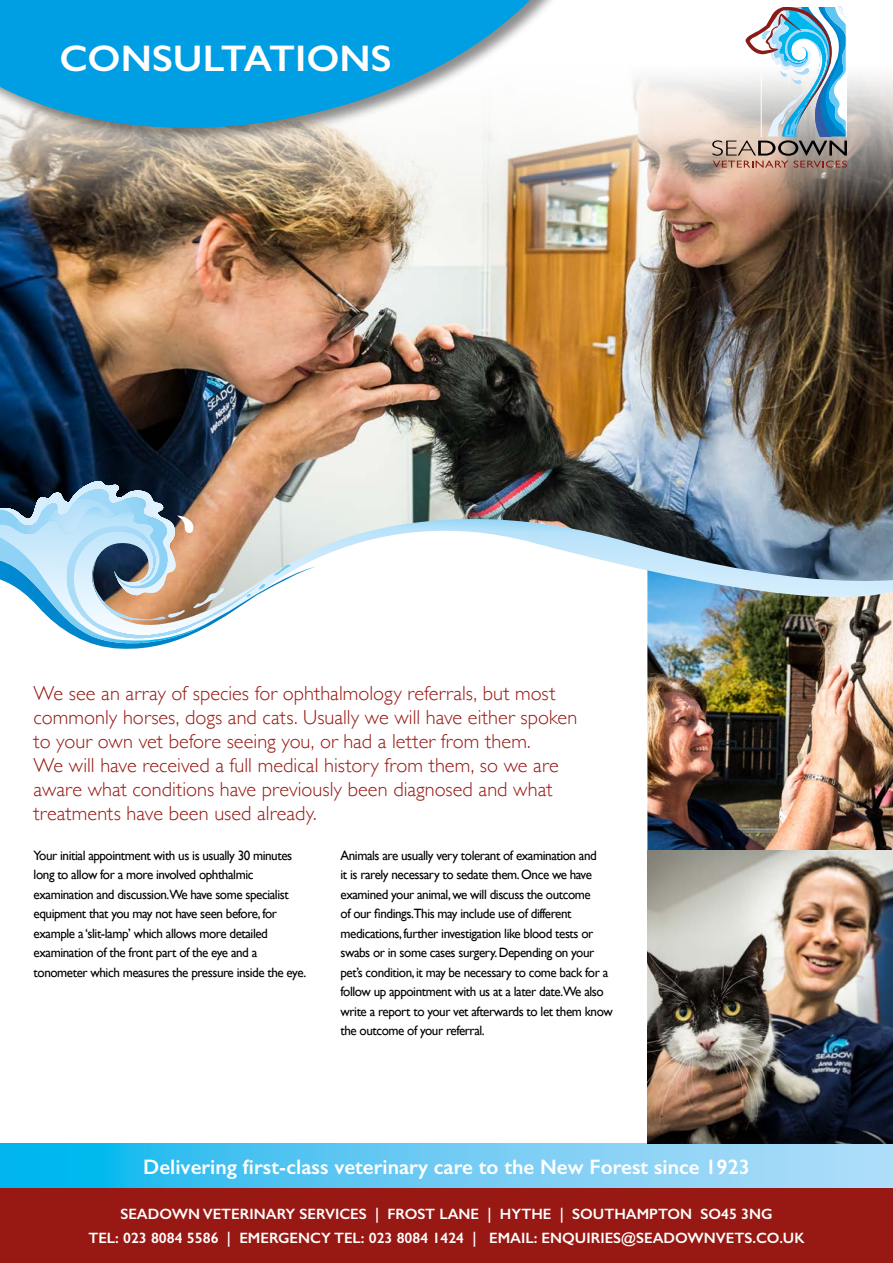
<style>
.page{position:relative;width:893px;height:1263px;background:#fff}
.page>*{position:absolute;margin:0;border:0;box-sizing:border-box;transform-origin:0 0}
.t1{font:600 37.2px "Gill Sans";color:#fff;scale:1.05 1}
.t2{font:600 21px "Gill Sans";color:#fff}
.t3{font:300 20.25px/24px "Gill Sans";letter-spacing:.005em;color:#981813}
.t4{font:600 15px/24px "Gill Sans";color:#fff;text-align:center}
.t5{font:13.5px/19.5px "Gill Sans";letter-spacing:-.035em;color:#000}
</style>
<div class="page">
<img style="left:0;top:213px;width:893px;height:273px">
<img style="left:0;top:76px;width:893px;height:137px">
<svg style="left:0;top:1144px;width:893px;height:44px;background:#64caf3"></svg>
<div style="left:0;top:1188px;width:893px;height:75px;background:#981813"></div>
<img style="left:647px;top:652px;width:246px;height:492px">
<img style="left:315px;top:486px;width:578px;height:166px">
<svg style="left:0;top:481px;width:315px;height:168px"></svg>
<svg style="left:0;top:0;width:615px;height:153px;fill:#009fe3"></svg>
<svg style="left:712px;top:6px;width:135px;height:162px"></svg>
<h1 class="t1" style="left:60px;top:36px;width:318px">CONSULTATIONS</h1>
<p class="t3" style="left:34px;top:680px;width:545px">We see an array of species for ophthalmology referrals, but most commonly horses, dogs and cats. Usually we will have either spoken to your own vet before seeing you, or had a letter from them.<br>We will have received a full medical history from them, so we are aware what conditions have previously been diagnosed and what treatments have been used already.</p>
<p class="t5" style="left:34px;top:845px;width:274px">Your initial appointment with us is usually 30 minutes long to allow for a more involved ophthalmic examination and discussion.We have some specialist equipment that you may not have seen before, for example a ‘slit-lamp’ which allows more detailed examination of the front part of the eye and a tonometer which measures the pressure inside the eye.</p>
<p class="t5" style="left:341px;top:845px;width:274px">Animals are usually very tolerant of examination and<br>it is rarely necessary to sedate them. Once we have examined your animal, we will discuss the outcome<br>of our findings.This may include use of different medications, further investigation like blood tests or swabs or in some cases surgery. Depending on your pet’s condition, it may be necessary to come back for a follow up appointment with us at a later date.We also write a report to your vet afterwards to let them know the outcome of your referral.</p>
<h2 class="t2" style="left:143px;top:1154px;width:608px">Delivering first-class veterinary care to the New Forest since 1923</h2>
<p class="t4" style="left:88px;top:1201px;width:718px">SEADOWN VETERINARY SERVICES | FROST LANE | HYTHE | SOUTHAMPTON SO45 3NG<br>TEL: 023 8084 5586 | EMERGENCY TEL: 023 8084 1424 | EMAIL: ENQUIRIES@SEADOWNVETS.CO.UK</p>
</div>
